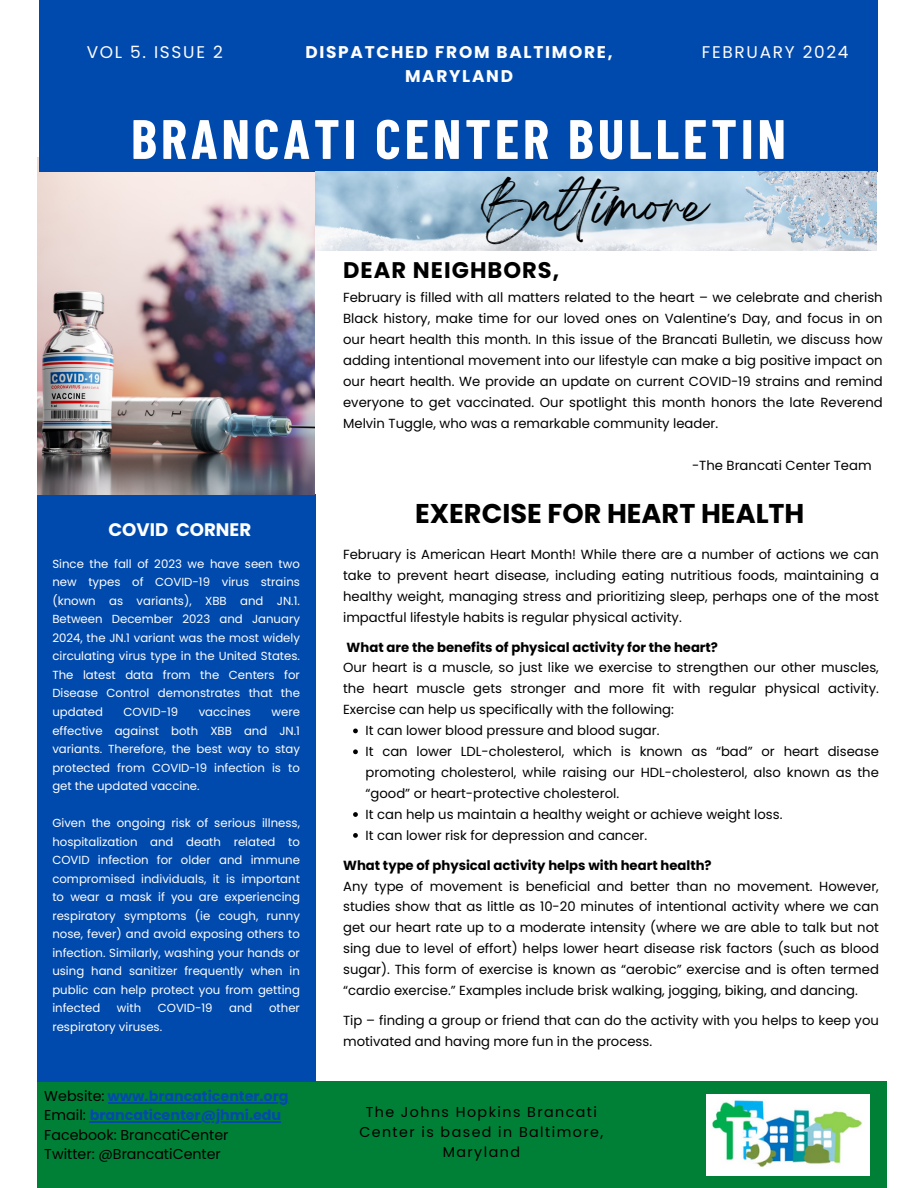
<style>
.page{position:relative;width:918px;height:1188px;background:#fff}
.page>*{position:absolute;margin:0;border:0;box-sizing:border-box;transform-origin:0 0}
.t1{font:700 55.5px "Barlow Condensed";letter-spacing:.07em;color:#fff}
.t2{font:43.05px "Breathing";color:#000}
.t3{font:700 27.15px "Poppins";color:#000}
.t4{font:700 22.5px "Poppins";letter-spacing:.045em;color:#000}
.t5{font:700 18.15px "Poppins";color:#fff}
.t6{font:700 16.95px/23.7px "Poppins";letter-spacing:.1em;color:#fffdfd;text-align:center}
.t7{font:16.95px "Poppins";letter-spacing:.1em;color:#fffdfd}
.t8{font:700 14.25px "Poppins";color:#004aad}
.t9{font:14.25px/20px "Poppins";letter-spacing:.1em;color:#000;text-align:center}
.t10{font:14.25px "Poppins";color:#000}
.t11{font:13.2px/20.9px "Poppins";color:#000;text-align:justify}
.t12{font:700 13.2px "Poppins";color:#000}
.t13{font:11.7px/18.6px "Poppins";color:#fff;text-align:justify}
.s1{font-weight:400;color:#000}
</style>
<div class="page">
<div style="left:37px;top:1081px;width:849px;height:107px;background:#008037"></div>
<div style="left:37px;top:494px;width:278px;height:587px;background:#004aad"></div>
<img style="left:37px;top:157px;width:278px;height:338px">
<div style="left:39px;top:0;width:839px;height:171px;background:#004aad"></div>
<img style="left:707px;top:1094px;width:163px;height:81px">
<img style="left:315px;top:171px;width:562px;height:79px">
<svg style="left:353px;top:729px;width:5px;height:4px"></svg>
<svg style="left:353px;top:749px;width:5px;height:5px"></svg>
<svg style="left:353px;top:812px;width:5px;height:5px"></svg>
<svg style="left:353px;top:833px;width:5px;height:5px"></svg>
<hr style="left:108px;top:1102px;width:180px;height:2px;background:#004aad">
<hr style="left:90px;top:1122px;width:191px;height:1px;background:#004aad">
<h4 class="t7" style="left:87px;top:40px;width:137px">VOL 5. ISSUE 2</h4>
<h2 class="t7" style="left:702px;top:40px;width:148px">FEBRUARY 2024</h2>
<p class="t6" style="left:305px;top:40px;width:309px">DISPATCHED FROM BALTIMORE,<br>MARYLAND</p>
<h1 class="t1" style="left:131px;top:103px;width:656px">BRANCATI CENTER BULLETIN</h1>
<p class="t2" style="left:481px;top:193px;width:227px">Baltimore</p>
<h6 class="t4" style="left:343px;top:254px;width:218px">DEAR NEIGHBORS,</h6>
<p class="t5" style="left:108px;top:517px;width:144px">COVID CORNER</p>
<p class="t13" style="left:52px;top:554px;width:249px">Since the fall of 2023 we have seen two new types of COVID-19 virus strains (known as variants), XBB and JN.1.<br>Between December 2023 and January 2024, the JN.1 variant was the most widely circulating virus type in the United States.<br>The latest data from the Centers for Disease Control demonstrates that the updated</p>
<p class="t13" style="left:123px;top:703px;width:56px">COVID-19</p>
<p class="t13" style="left:199px;top:703px;width:54px">vaccines</p>
<p class="t13" style="left:52px;top:703px;width:249px;text-indent:219px">were effective against both XBB and JN.1 variants. Therefore, the best way to stay protected from COVID-19 infection is to get the updated vaccine.</p>
<p class="t13" style="left:52px;top:814px;width:249px">Given the ongoing risk of serious illness, hospitalization and death related to COVID infection for older and immune compromised individuals, it is important to wear a mask if you are experiencing respiratory symptoms (ie cough, runny nose, fever) and avoid exposing others to infection. Similarly, washing your hands or using hand sanitizer frequently when in public can help protect you from getting infected</p>
<p class="t13" style="left:117px;top:999px;width:26px">with</p>
<p class="t13" style="left:158px;top:999px;width:56px">COVID-19</p>
<p class="t13" style="left:229px;top:999px;width:25px">and</p>
<p class="t13" style="left:269px;top:999px;width:32px">other</p>
<p class="t13" style="left:52px;top:1018px;width:111px">respiratory viruses.</p>
<p class="t8" style="left:44px;top:1086px;width:246px"><span class="s1">Website:</span> www.brancaticenter.org</p>
<p class="t8" style="left:44px;top:1106px;width:238px"><span class="s1">Email:</span> brancaticenter@jhmi.edu</p>
<p class="t10" style="left:44px;top:1125px;width:186px">Facebook: BrancatiCenter</p>
<p class="t10" style="left:44px;top:1144px;width:178px">Twitter: @BrancatiCenter</p>
<p class="t11" style="left:343px;top:287px;width:541px">February is filled with all matters related to the heart – we celebrate and cherish Black history, make time for our loved ones on Valentine’s Day, and focus in on our heart health this month. In this issue of the Brancati Bulletin, we discuss how adding intentional movement into our lifestyle can make a big positive impact on our heart health. We provide an update on current COVID-19 strains and remind everyone to get vaccinated. Our spotlight this month honors the late Reverend Melvin Tuggle, who was a remarkable community leader.</p>
<p class="t11" style="left:692px;top:455px;width:181px">-The Brancati Center Team</p>
<p class="t3" style="left:415px;top:494px;width:391px">EXERCISE FOR HEART HEALTH</p>
<p class="t11" style="left:343px;top:544px;width:537px">February is American Heart Month! While there are a number of actions we can take to prevent heart disease, including eating nutritious foods, maintaining a healthy weight, managing stress and prioritizing sleep, perhaps one of the most impactful lifestyle habits is regular physical activity.</p>
<p class="t12" style="left:347px;top:638px;width:373px">What are the benefits of physical activity for the heart?</p>
<h5 class="t11" style="left:343px;top:657px;width:537px">Our heart is a muscle, so just like we exercise to strengthen our other muscles, the heart muscle gets stronger and more fit with regular physical activity.<br>Exercise can help us specifically with the following:</h5>
<h3 class="t11" style="left:366px;top:720px;width:296px">It can lower blood pressure and blood sugar.</h3>
<p class="t11" style="left:366px;top:741px;width:515px">It can lower LDL-cholesterol, which is known as “bad” or heart disease promoting cholesterol, while raising our HDL-cholesterol, also known as the “good” or heart-protective cholesterol.</p>
<p class="t11" style="left:366px;top:804px;width:418px">It can help us maintain a healthy weight or achieve weight loss.</p>
<p class="t11" style="left:366px;top:825px;width:283px">It can lower risk for depression and cancer.</p>
<p class="t12" style="left:343px;top:856px;width:370px">What type of physical activity helps with heart health?</p>
<p class="t11" style="left:343px;top:875px;width:537px">Any type of movement is beneficial and better than no movement. However, studies show that as little as 10-20 minutes of intentional activity where we can get our heart rate up to a moderate intensity (where we are able to talk but not sing due to level of effort) helps lower heart disease risk factors (such as blood sugar). This form of exercise is known as “aerobic” exercise and is often termed “cardio exercise.” Examples include brisk walking, jogging, biking, and dancing.</p>
<p class="t11" style="left:343px;top:1010px;width:537px">Tip – finding a group or friend that can do the activity with you helps to keep you motivated and having more fun in the process.</p>
<p class="t9" style="left:359px;top:1102px;width:246px">The Johns Hopkins Brancati<br>Center is based in Baltimore,<br>Maryland</p>
</div>
